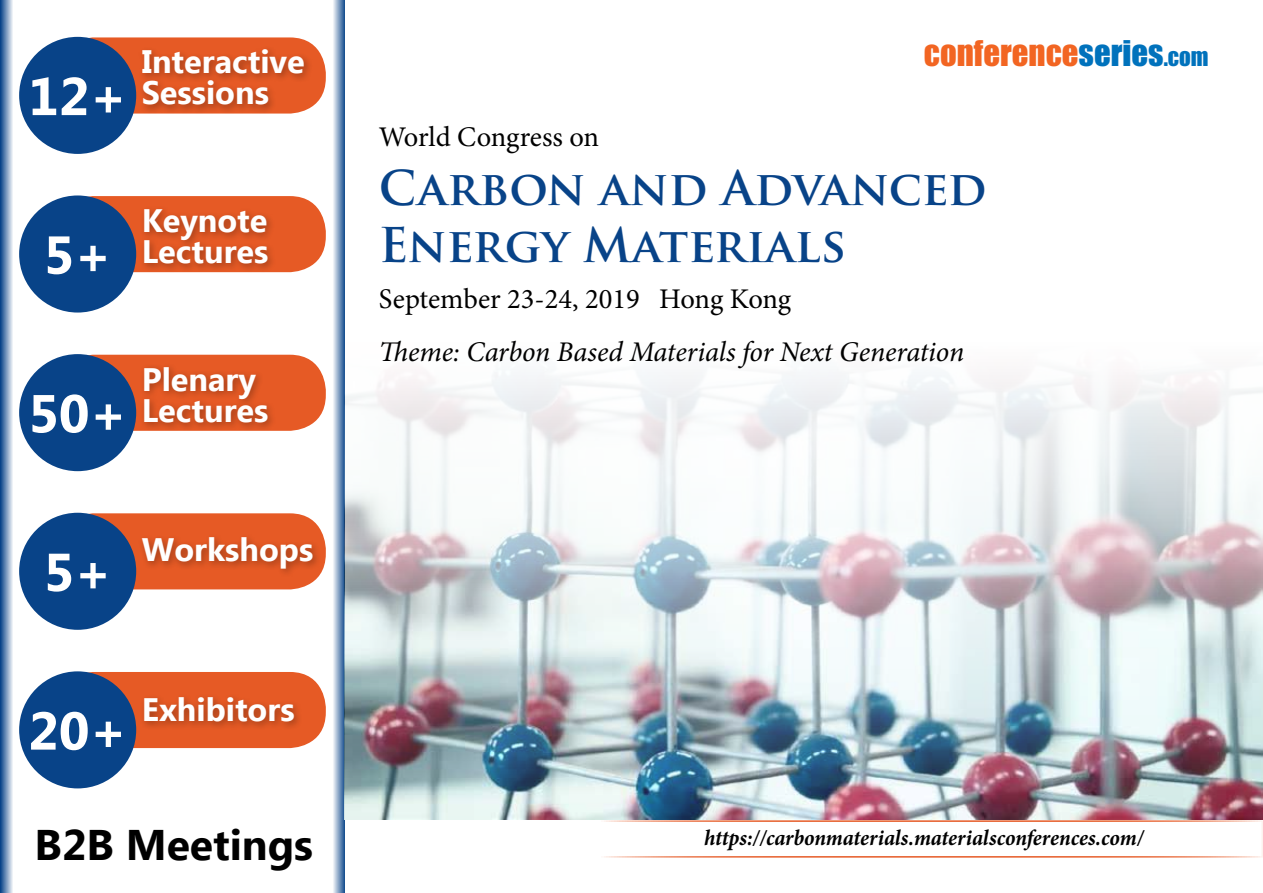
<style>
.page{position:relative;width:1263px;height:893px;background:#fff}
.page>*{position:absolute;margin:0;border:0;box-sizing:border-box;transform-origin:0 0}
.t1{font:700 53.25px "Ebrima";color:#fff}
.t2{font:700 46.8px/57px "Trajan Pro";color:#084388}
.t3{font:700 42.75px "Ebrima";color:#000}
.t4{font:32.7px "Impact";color:#f26522}
.t5{font:700 32.4px/30.9px "Ebrima";color:#fff}
.t6{font:italic 28.5px "Minion Pro";letter-spacing:-.005em;color:#000}
.t7{font:28.5px "Minion Pro";letter-spacing:-.005em;color:#000}
.t8{font:italic 700 22.35px "Minion Pro";letter-spacing:-.005em;color:#000;scale:.95 1}
.s1{color:#0072bc}
.s2{font-size:22.95px;color:#0072bc}
</style>
<div class="page">
<div style="left:58px;top:37px;width:268px;height:77px;background:#e65a25;border-radius:36px"></div>
<div style="left:19px;top:37px;width:117px;height:117px;background:#084388;border-radius:50%"></div>
<div style="left:138px;top:45px;width:176px;height:70px;background:#000;opacity:.3"></div>
<div style="left:58px;top:196px;width:268px;height:76px;background:#e65a25;border-radius:36px"></div>
<div style="left:19px;top:195px;width:117px;height:118px;background:#084388;border-radius:50%"></div>
<div style="left:140px;top:205px;width:137px;height:68px;background:#000;opacity:.3"></div>
<div style="left:58px;top:355px;width:268px;height:76px;background:#e65a25;border-radius:36px"></div>
<div style="left:19px;top:354px;width:117px;height:117px;background:#084388;border-radius:50%"></div>
<div style="left:140px;top:362px;width:137px;height:70px;background:#000;opacity:.3"></div>
<div style="left:58px;top:513px;width:268px;height:76px;background:#e65a25;border-radius:36px"></div>
<div style="left:19px;top:513px;width:117px;height:117px;background:#084388;border-radius:50%"></div>
<div style="left:138px;top:533px;width:184px;height:45px;background:#000;opacity:.3"></div>
<div style="left:58px;top:672px;width:268px;height:76px;background:#e65a25;border-radius:36px"></div>
<div style="left:19px;top:671px;width:117px;height:117px;background:#084388;border-radius:50%"></div>
<div style="left:140px;top:693px;width:164px;height:38px;background:#000;opacity:.3"></div>
<svg style="left:0;top:0;width:13px;height:893px;background:#7a99be"></svg>
<svg style="left:333px;top:0;width:12px;height:893px;background:#8da8c8"></svg>
<img style="left:345px;top:375px;width:918px;height:445px">
<div style="left:597px;top:820px;width:666px;height:38px;background:#fff;border:2px solid #e65a25"></div>
<h1 class="t1" style="left:28px;top:57px;width:100px">12+</h1>
<p class="t5" style="left:142px;top:48px;width:165px">Interactive<br>Sessions</p>
<h1 class="t1" style="left:44px;top:215px;width:70px">5+</h1>
<p class="t5" style="left:142px;top:207px;width:128px">Keynote<br>Lectures</p>
<h1 class="t1" style="left:28px;top:374px;width:100px">50+</h1>
<p class="t5" style="left:142px;top:365px;width:128px">Plenary<br>Lectures</p>
<h1 class="t1" style="left:44px;top:532px;width:70px">5+</h1>
<p class="t5" style="left:142px;top:536px;width:173px">Workshops</p>
<h1 class="t1" style="left:28px;top:691px;width:100px">20+</h1>
<p class="t5" style="left:142px;top:696px;width:154px">Exhibitors</p>
<h3 class="t3" style="left:35px;top:813px;width:280px">B2B Meetings</h3>
<p class="t4" style="left:924px;top:28px;width:286px">CONFERENCE<span class="s1">SERIES</span><span class="s2">.COM</span></p>
<p class="t7" style="left:379px;top:117px;width:222px">World Congress on</p>
<h2 class="t2" style="left:379px;top:160px;width:609px">Carbon and Advanced<br>Energy Materials</h2>
<p class="t7" style="left:379px;top:280px;width:414px">September 23-24, 2019 Hong Kong</p>
<p class="t6" style="left:379px;top:332px;width:587px">Theme: Carbon Based Materials for Next Generation</p>
<p class="t8" style="left:704px;top:822px;width:464px">https://carbonmaterials.materialsconferences.com/</p>
</div>
